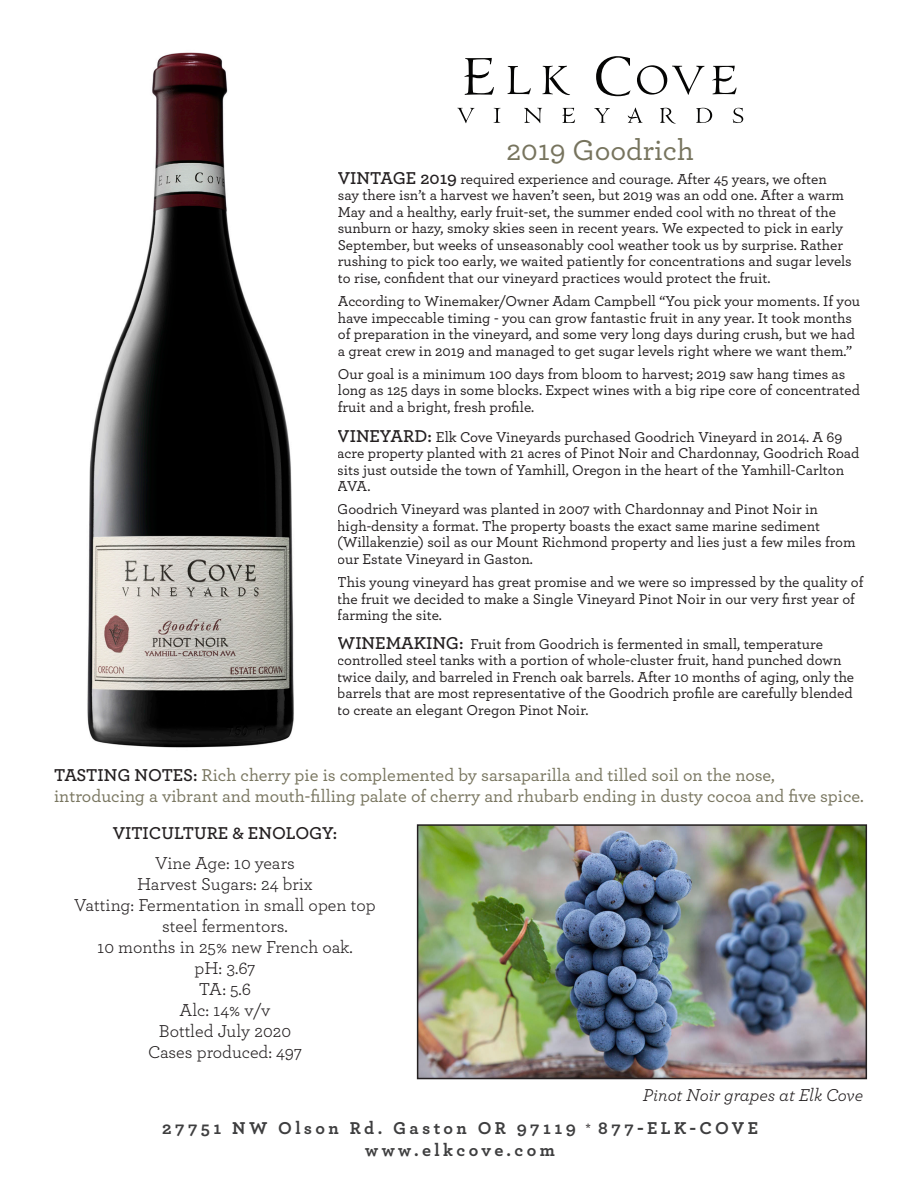
<style>
.page{position:relative;width:918px;height:1188px;background:#fff}
.page>*{position:absolute;margin:0;border:0;box-sizing:border-box;transform-origin:0 0}
.t1{font:500 30px "Archer";color:#77745e}
.t2{font:500 18px/21px "Archer";color:#78755f}
.t3{font:18px/21px "Archer";color:#231f20;text-align:center}
.t4{font:700 18px "Archer";letter-spacing:.19em;color:#3e3e3f}
.t5{font:italic 18px "Archer";color:#231f20}
.t6{font:600 18px "Archer";color:#231f20}
.t7{font:500 15px/16.5px "Archer";color:#231f20}
.s1{font-weight:600;font-size:18px}
.s2{font-weight:600;color:#231f20}
.s3{font-weight:500;font-size:13.5px;color:#231f20}
</style>
<div class="page">
<svg style="left:457px;top:108px;width:17px;height:15px"></svg>
<svg style="left:494px;top:108px;width:6px;height:15px"></svg>
<svg style="left:524px;top:108px;width:18px;height:15px"></svg>
<svg style="left:594px;top:108px;width:16px;height:15px"></svg>
<svg style="left:660px;top:108px;width:16px;height:16px"></svg>
<svg style="left:696px;top:108px;width:16px;height:15px"></svg>
<svg style="left:733px;top:108px;width:10px;height:15px"></svg>
<svg style="left:627px;top:108px;width:16px;height:15px"></svg>
<svg style="left:562px;top:108px;width:13px;height:15px"></svg>
<svg style="left:508px;top:66px;width:23px;height:28px"></svg>
<svg style="left:596px;top:56px;width:35px;height:40px"></svg>
<svg style="left:637px;top:65px;width:67px;height:30px"></svg>
<svg style="left:464px;top:58px;width:30px;height:37px"></svg>
<svg style="left:712px;top:66px;width:25px;height:28px"></svg>
<svg style="left:543px;top:66px;width:27px;height:29px"></svg>
<img style="left:87px;top:52px;width:207px;height:696px">
<img style="left:420px;top:827px;width:444px;height:249px">
<div style="left:417px;top:824px;width:450px;height:255px;border:2px solid #231f20"></div>
<p class="t1" style="left:506px;top:129px;width:189px">2019 Goodrich</p>
<p class="t7" style="left:338px;top:170px;width:516px"><span class="s1">VINTAGE 2019</span> required experience and courage. After 45 years, we often say there isn’t a harvest we haven’t seen, but 2019 was an odd one. After a warm May and a healthy, early fruit-set, the summer ended cool with no threat of the sunburn or hazy, smoky skies seen in recent years. We expected to pick in early September, but weeks of unseasonably cool weather took us by surprise. Rather rushing to pick too early, we waited patiently for concentrations and sugar levels to rise, confident that our vineyard practices would protect the fruit.</p>
<p class="t7" style="left:338px;top:292px;width:524px">According to Winemaker/Owner Adam Campbell “You pick your moments. If you have impeccable timing - you can grow fantastic fruit in any year. It took months of preparation in the vineyard, and some very long days during crush, but we had a great crew in 2019 and managed to get sugar levels right where we want them.”</p>
<p class="t7" style="left:338px;top:365px;width:524px">Our goal is a minimum 100 days from bloom to harvest; 2019 saw hang times as long as 125 days in some blocks. Expect wines with a big ripe core of concentrated fruit and a bright, fresh profile.</p>
<p class="t7" style="left:337px;top:427px;width:524px"><span class="s1">VINEYARD:</span> Elk Cove Vineyards purchased Goodrich Vineyard in 2014. A 69 acre property planted with 21 acres of Pinot Noir and Chardonnay, Goodrich Road sits just outside the town of Yamhill, Oregon in the heart of the Yamhill-Carlton AVA.</p>
<p class="t7" style="left:337px;top:500px;width:520px">Goodrich Vineyard was planted in 2007 with Chardonnay and Pinot Noir in high-density a format. The property boasts the exact same marine sediment (Willakenzie) soil as our Mount Richmond property and lies just a few miles from our Estate Vineyard in Gaston.</p>
<p class="t7" style="left:337px;top:573px;width:528px">This young vineyard has great promise and we were so impressed by the quality of the fruit we decided to make a Single Vineyard Pinot Noir in our very first year of farming the site.</p>
<p class="t7" style="left:337px;top:634px;width:518px"><span class="s1">WINEMAKING:</span> Fruit from Goodrich is fermented in small, temperature controlled steel tanks with a portion of whole-cluster fruit, hand punched down twice daily, and barreled in French oak barrels. After 10 months of aging, only the barrels that are most representative of the Goodrich profile are carefully blended to create an elegant Oregon Pinot Noir.</p>
<p class="t2" style="left:54px;top:763px;width:811px"><span class="s2">TASTING NOTES:</span> Rich cherry pie is complemented by sarsaparilla and tilled soil on the nose, introducing a vibrant and mouth-filling palate of cherry and rhubarb ending in dusty cocoa and five spice.</p>
<p class="t6" style="left:113px;top:819px;width:226px">VITICULTURE &amp; ENOLOGY:</p>
<p class="t3" style="left:155px;top:851px;width:141px">Vine Age: 10 years</p>
<p class="t3" style="left:137px;top:872px;width:177px">Harvest Sugars: 24 brix</p>
<p class="t3" style="left:74px;top:893px;width:303px">Vatting: Fermentation in small open top steel fermentors.</p>
<p class="t3" style="left:97px;top:935px;width:257px">10 months in 25% new French oak.</p>
<p class="t3" style="left:194px;top:956px;width:63px">pH: 3.67</p>
<p class="t3" style="left:199px;top:977px;width:54px">TA: 5.6</p>
<p class="t3" style="left:180px;top:998px;width:92px">Alc: 14% v/v</p>
<p class="t3" style="left:159px;top:1019px;width:134px">Bottled July 2020</p>
<p class="t3" style="left:148px;top:1040px;width:155px">Cases produced: 497</p>
<p class="t5" style="left:643px;top:1082px;width:222px">Pinot Noir grapes at Elk Cove</p>
<p class="t4" style="left:162px;top:1114px;width:597px">27751 NW Olson Rd. Gaston OR 97119 <span class="s3">*</span> 877-ELK-COVE</p>
<p class="t4" style="left:365px;top:1136px;width:191px">www.elkcove.com</p>
</div>
